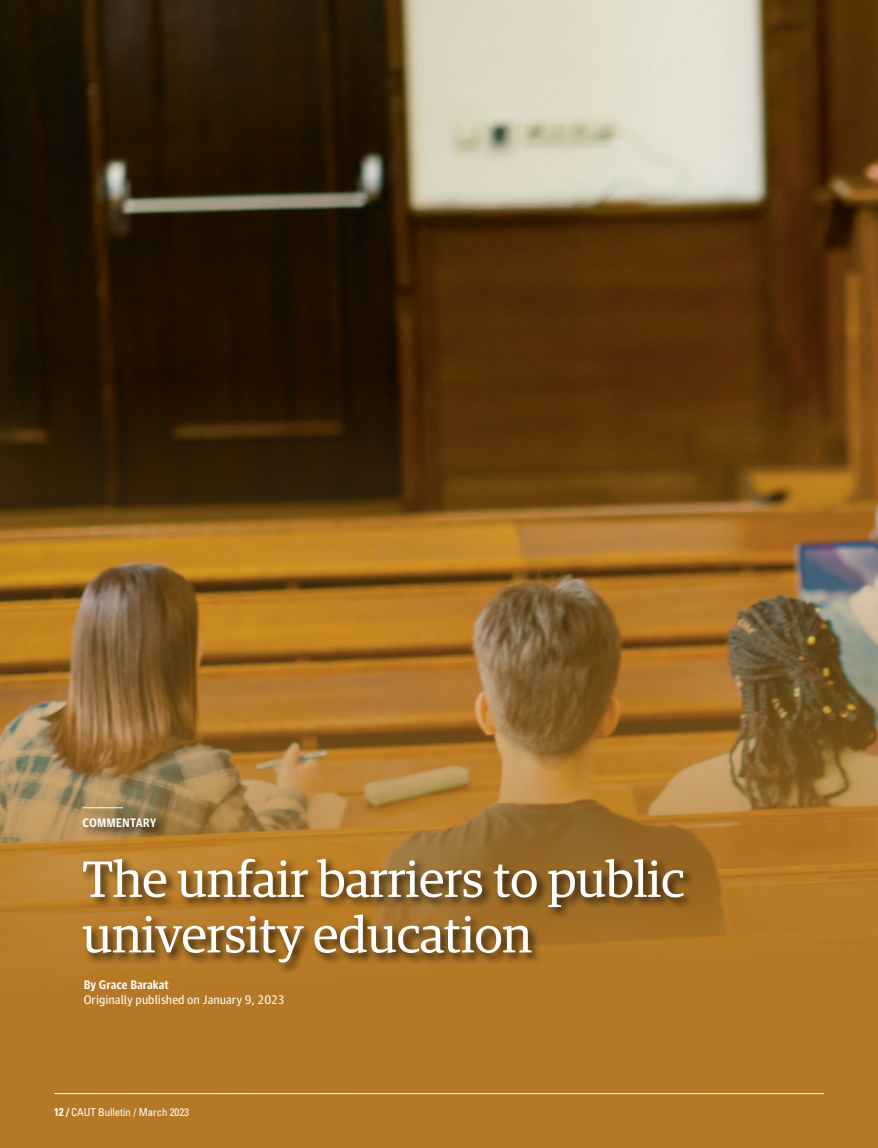
<style>
.page{position:relative;width:878px;height:1148px;background:#fff}
.page>*{position:absolute;margin:0;border:0;box-sizing:border-box;transform-origin:0 0}
.Body{font:51px/55.5px "Guardian Egyp";color:#fff}
.Article-Heading{font:12.3px "Guardian Agate Sans 2 D";color:#fff}
.Article-Heading-2{font:700 12.3px "Guardian Agate Sans 2 D";color:#fff}
.Body-2{font:condensed 10.8px "Univers LT Std";letter-spacing:-.005em;color:#fff}
.s1{font-weight:700;font-size:11.25px}
</style>
<div class="page">
<img style="left:0;top:0;width:878px;height:1148px">
<div style="left:80px;top:804px;width:88px;height:35px;background:#000;opacity:.75"></div>
<hr style="left:83px;top:807px;width:40px;height:1px;background:#fff">
<div style="left:80px;top:855px;width:615px;height:120px;background:#000;opacity:.75"></div>
<hr style="left:54px;top:1093px;width:770px;height:1px;background:#fff">
<p class="Article-Heading-2" style="left:83px;top:814px;width:75px">COMMENTARY</p>
<p class="Body" style="left:83px;top:848px;width:603px">The unfair barriers to public university education</p>
<h4 class="Article-Heading-2" style="left:84px;top:976px;width:87px">By Grace Barakat</h4>
<h4 class="Article-Heading" style="left:84px;top:991px;width:202px">Originally published on January 9, 2023</h4>
<p class="Body-2" style="left:54px;top:1104px;width:136px"><span class="s1">12 /</span> CAUT Bulletin / March 2023</p>
</div>
